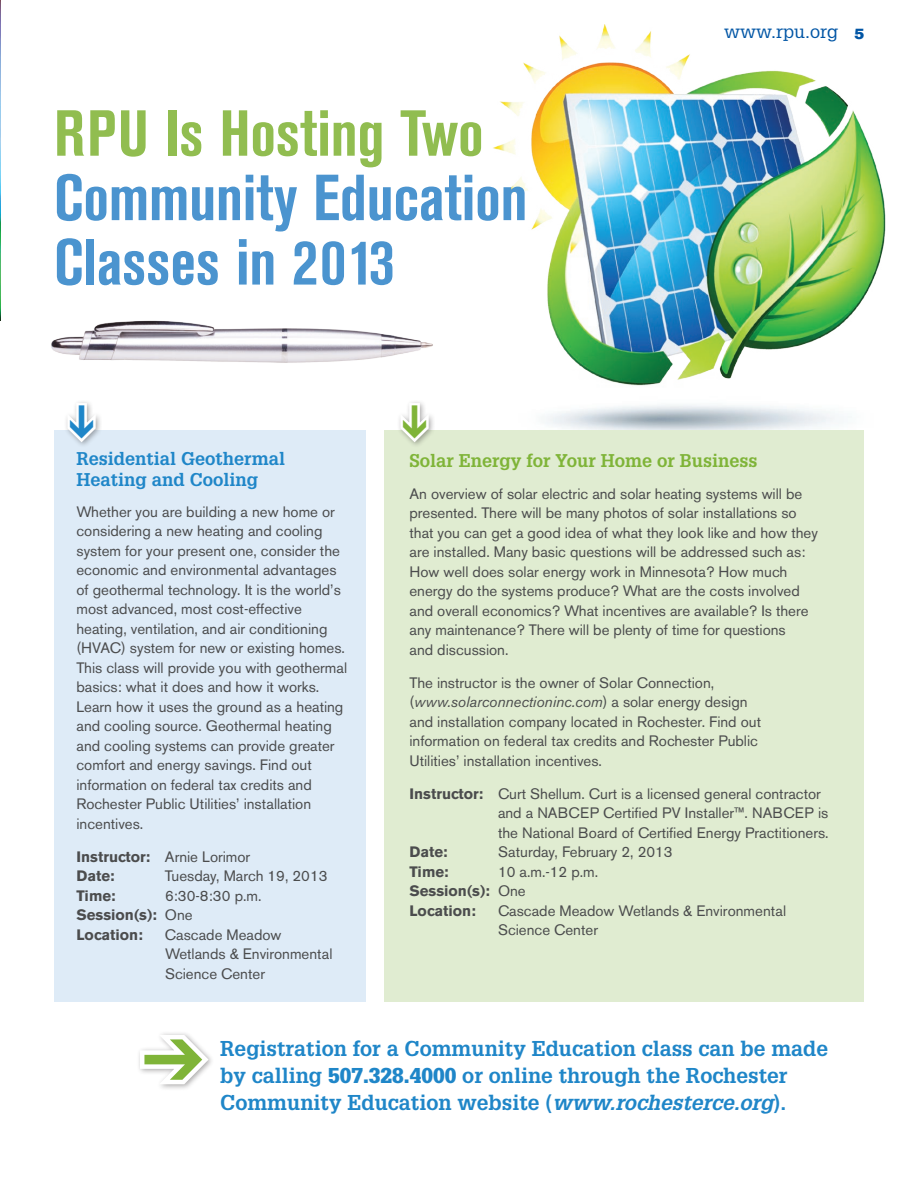
<style>
.page{position:relative;width:918px;height:1188px;background:#fff}
.page>*{position:absolute;margin:0;border:0;box-sizing:border-box;transform-origin:0 0}
.BULLET{font:700 condensed 64.35px/64.5px "Akzidenz Grotesk BE";color:#4b94cf}
.CALLOUT{font:700 21px/27px "Glypha";color:#1f86c8}
.SUBHEAD{font:700 18px/21px "Glypha";color:#1f86c8}
.SUBHEAD-2{font:700 18px "Glypha";color:#7fb438}
.SUBHEAD-3{font:18px "Glypha";color:#0155a5}
.BODY{font:15px/19.5px "Akzidenz Grotesk BE";color:#4b4c4d}
.BULLET-2{font:15px/19.5px "Akzidenz Grotesk BE";color:#4b4c4d}
.BULLET-3{font:700 15px "Akzidenz Grotesk BE";color:#4b4c4d}
.BODY-2{font:15px "Akzidenz Grotesk BE Super";color:#0155a5}
.s1{color:#91bd50}
.s2{font-weight:700}
.s3{font-weight:400}
.s4{font-style:italic}
.s5{font-weight:900}
</style>
<div class="page">
<img style="left:0;top:0;width:1px;height:320px">
<img style="left:493px;top:24px;width:393px;height:406px">
<div style="left:54px;top:430px;width:312px;height:571px;background:#deebf7"></div>
<div style="left:384px;top:430px;width:480px;height:571px;background:#e0ecd1"></div>
<img style="left:51px;top:320px;width:382px;height:43px">
<div style="left:63px;top:399px;width:39px;height:50px;background:#231f20;opacity:.4"></div>
<div style="left:396px;top:399px;width:39px;height:50px;background:#231f20;opacity:.4"></div>
<svg style="left:139px;top:1033px;width:73px;height:56px"></svg>
<svg style="left:65px;top:401px;width:35px;height:45px"></svg>
<svg style="left:398px;top:401px;width:35px;height:45px"></svg>
<p class="BULLET" style="left:54px;top:102px;width:475px"><span class="s1">RPU Is Hosting Two<br></span>Community Education<br>Classes in 2013</p>
<p class="SUBHEAD-3" style="left:724px;top:21px;width:116px">www.rpu.org</p>
<p class="BODY-2" style="left:854px;top:25px;width:11px">5</p>
<p class="SUBHEAD" style="left:76px;top:447px;width:210px">Residential Geothermal<br>Heating and Cooling</p>
<p class="SUBHEAD-2" style="left:410px;top:450px;width:350px">Solar Energy for Your Home or Business</p>
<p class="BODY" style="left:76px;top:502px;width:272px">Whether you are building a new home or considering a new heating and cooling system for your present one, consider the economic and environmental advantages of geothermal technology. It is the world’s most advanced, most cost-effective heating, ventilation, and air conditioning (HVAC) system for new or existing homes.<br>This class will provide you with geothermal basics: what it does and how it works.<br>Learn how it uses the ground as a heating and cooling source. Geothermal heating and cooling systems can provide greater comfort and energy savings. Find out information on federal tax credits and Rochester Public Utilities’ installation incentives.</p>
<p class="BULLET-2" style="left:76px;top:847px;width:175px"><span class="s2">Instructor:</span> Arnie Lorimor</p>
<p class="BULLET-3" style="left:76px;top:867px;width:40px">Date:</p>
<p class="BULLET-2" style="left:165px;top:866px;width:164px">Tuesday, March 19, 2013</p>
<p class="BULLET-3" style="left:76px;top:887px;width:41px">Time:</p>
<p class="BULLET-2" style="left:165px;top:886px;width:98px">6:30-8:30 p.m.</p>
<p class="BULLET-3" style="left:76px;top:906px;width:118px">Session(s): <span class="s3">One</span></p>
<p class="BULLET-3" style="left:76px;top:926px;width:68px">Location:</p>
<p class="BULLET-2" style="left:165px;top:925px;width:169px">Cascade Meadow<br>Wetlands &amp; Environmental<br>Science Center</p>
<p class="BODY" style="left:410px;top:484px;width:410px">An overview of solar electric and solar heating systems will be presented. There will be many photos of solar installations so that you can get a good idea of what they look like and how they are installed. Many basic questions will be addressed such as:<br>How well does solar energy work in Minnesota? How much energy do the systems produce? What are the costs involved and overall economics? What incentives are available? Is there any maintenance? There will be plenty of time for questions<br>and discussion.</p>
<p class="BODY" style="left:410px;top:673px;width:353px">The instructor is the owner of Solar Connection, (<span class="s4">www.solarconnectioninc.com</span>) a solar energy design and installation company located in Rochester. Find out information on federal tax credits and Rochester Public Utilities’ installation incentives.</p>
<p class="BULLET-2" style="left:498px;top:784px;width:332px;text-indent:-88px"><span class="s2">Instructor:</span> Curt Shellum. Curt is a licensed general contractor and a NABCEP Certified PV Installer™. NABCEP is the National Board of Certified Energy Practitioners.</p>
<p class="BULLET-3" style="left:410px;top:843px;width:40px">Date:</p>
<p class="BULLET-2" style="left:498px;top:842px;width:176px">Saturday, February 2, 2013</p>
<p class="BULLET-3" style="left:410px;top:863px;width:41px">Time:</p>
<p class="BULLET-2" style="left:498px;top:862px;width:102px">10 a.m.-12 p.m.</p>
<p class="BULLET-3" style="left:410px;top:882px;width:118px">Session(s): <span class="s3">One</span></p>
<p class="BULLET-3" style="left:410px;top:902px;width:68px">Location:</p>
<p class="BULLET-2" style="left:498px;top:901px;width:290px">Cascade Meadow Wetlands &amp; Environmental<br>Science Center</p>
<p class="CALLOUT" style="left:220px;top:1035px;width:609px">Registration for a Community Education class can be made by calling <span class="s5">507.328.4000</span> or online through the Rochester</p>
<p class="CALLOUT" style="left:220px;top:1089px;width:567px">Community Education website (<span class="s4">www.rochesterce.org</span>).</p>
</div>
